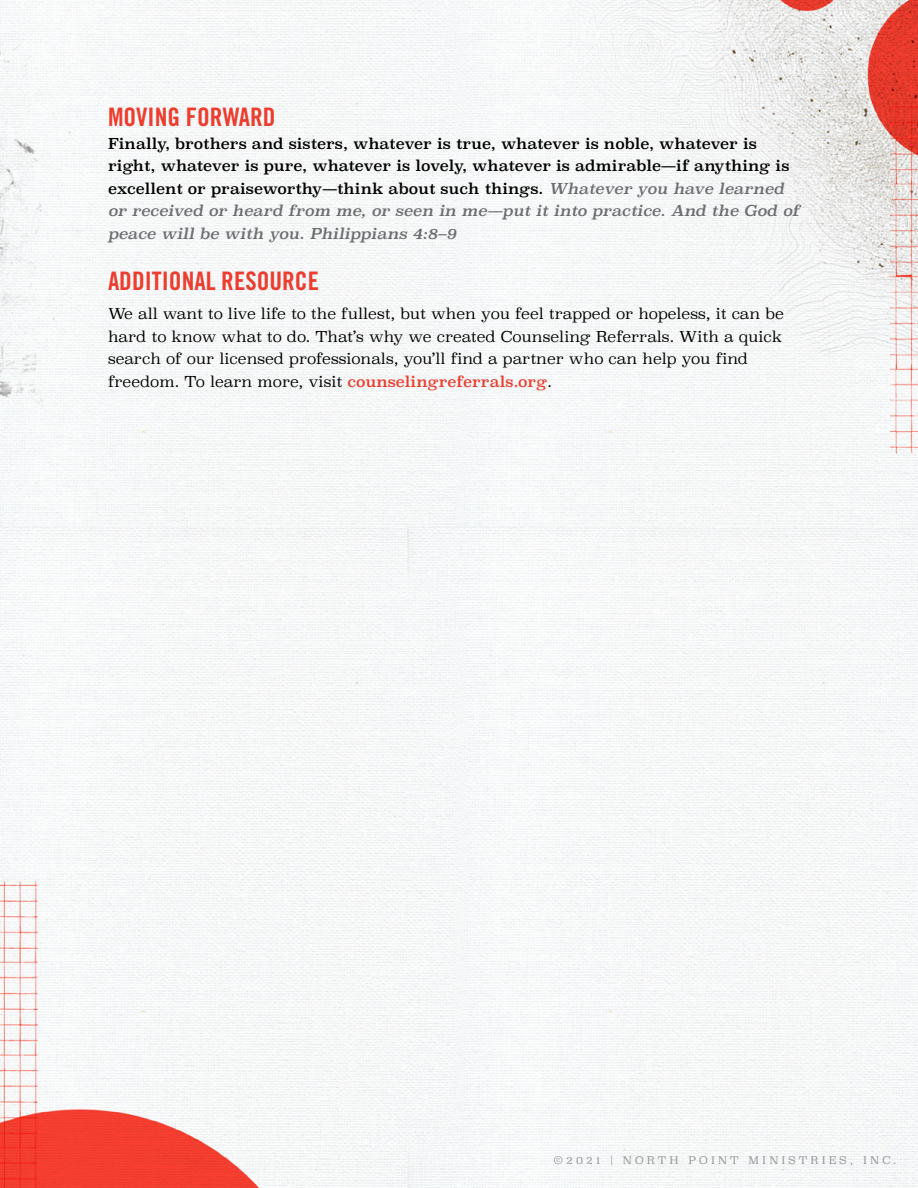
<style>
.page{position:relative;width:918px;height:1188px;background:#fff}
.page>*{position:absolute;margin:0;border:0;box-sizing:border-box;transform-origin:0 0}
.t1{font:25.5px "Trade Gothic LT Std Bd Cn 20";color:#ed3d2f}
.t2{font:15px/22.5px "Superclarendon Rg";color:#000}
.t3{font:15px/22.5px "Superclarendon Lt";color:#000}
.t4{font:10.5px "Superclarendon Lt";letter-spacing:.3em;color:#939598}
.s1{font-style:italic;color:#6d6e71}
.s2{font-family:"Superclarendon Rg";color:#ed3d2f}
</style>
<div class="page">
<img style="left:0;top:0;width:918px;height:1188px">
<h1 class="t1" style="left:108px;top:102px;width:169px">MOVING FORWARD</h1>
<p class="t2" style="left:108px;top:132px;width:693px">Finally, brothers and sisters, whatever is true, whatever is noble, whatever is right, whatever is pure, whatever is lovely, whatever is admirable—if anything is excellent or praiseworthy—think about such things. <span class="s1">Whatever you have learned or received or heard from me, or seen in me—put it into practice. And the God of peace will be with you. Philippians 4:8–9</span></p>
<h1 class="t1" style="left:108px;top:265px;width:213px">ADDITIONAL RESOURCE</h1>
<p class="t3" style="left:108px;top:302px;width:677px">We all want to live life to the fullest, but when you feel trapped or hopeless, it can be hard to know what to do. That’s why we created Counseling Referrals. With a quick search of our licensed professionals, you’ll find a partner who can help you find freedom. To learn more, visit <span class="s2">counselingreferrals.org</span>.</p>
<p class="t4" style="left:554px;top:1153px;width:344px">©2021 | NORTH POINT MINISTRIES, INC.</p>
</div>
